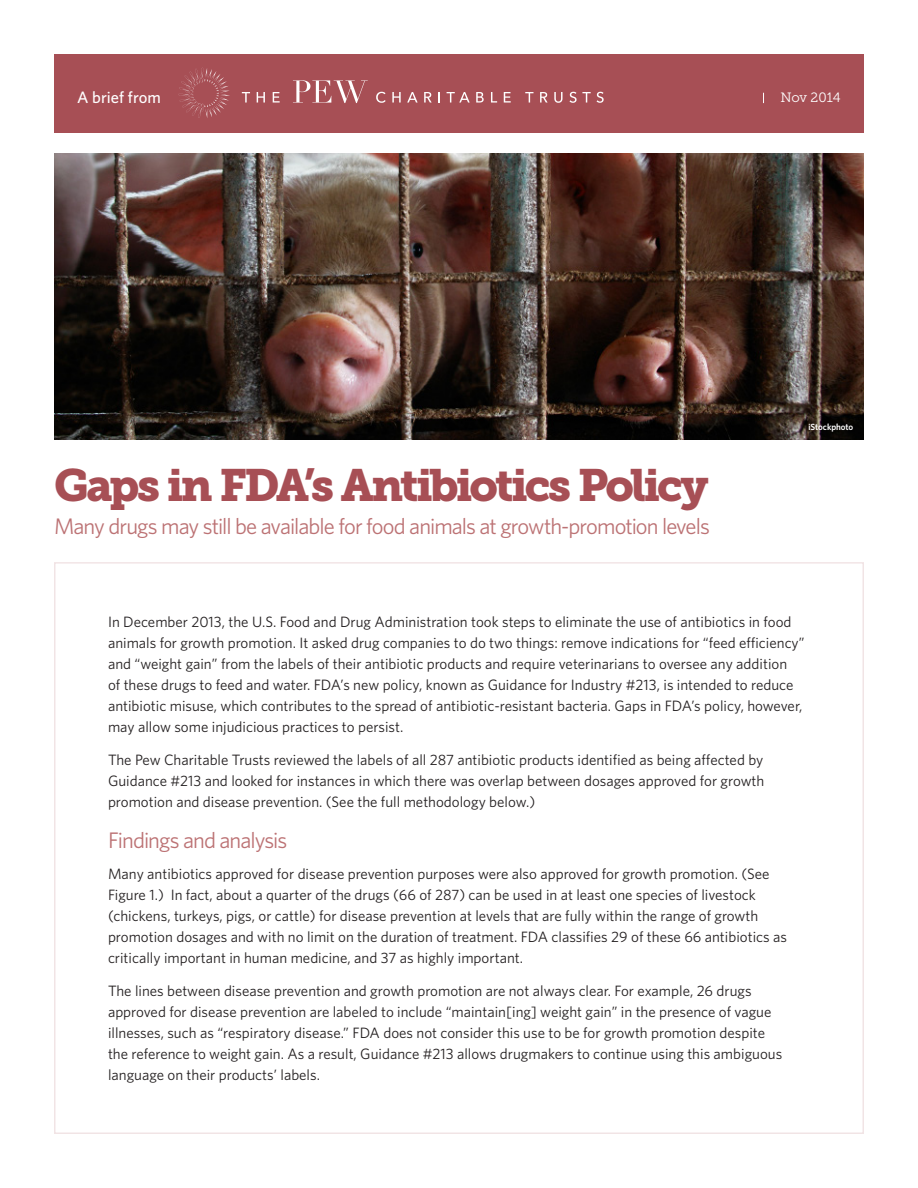
<style>
.page{position:relative;width:918px;height:1188px;background:#fff}
.page>*{position:absolute;margin:0;border:0;box-sizing:border-box;transform-origin:0 0}
.Main_title{font:45px "Museo Slab 900";letter-spacing:-.06em;color:#a74f55}
.Main_title_subhead{font:22.5px "Whitney";letter-spacing:-.045em;color:#bc7274}
.t1{font:500 16.5px "Whitney";color:#fff}
.Body{font:15px/21px "Whitney";color:#231f20}
.t2{font:13.5px "Museo Slab 300";color:#fff}
.Photo_credit{font:600 9px "Whitney";letter-spacing:-.01em;color:#fff}
</style>
<div class="page">
<div style="left:54px;top:54px;width:810px;height:78px;background:#a74f55"></div>
<svg style="left:178px;top:68px;width:52px;height:50px"></svg>
<svg style="left:242px;top:92px;width:8px;height:11px"></svg>
<svg style="left:257px;top:92px;width:8px;height:11px"></svg>
<svg style="left:273px;top:92px;width:7px;height:11px"></svg>
<svg style="left:376px;top:92px;width:10px;height:11px"></svg>
<svg style="left:392px;top:92px;width:9px;height:11px"></svg>
<svg style="left:407px;top:92px;width:11px;height:11px"></svg>
<svg style="left:424px;top:92px;width:8px;height:11px"></svg>
<svg style="left:438px;top:92px;width:2px;height:11px"></svg>
<svg style="left:447px;top:92px;width:23px;height:11px"></svg>
<svg style="left:476px;top:92px;width:8px;height:11px"></svg>
<svg style="left:491px;top:92px;width:6px;height:11px"></svg>
<svg style="left:504px;top:92px;width:7px;height:11px"></svg>
<svg style="left:525px;top:92px;width:8px;height:11px"></svg>
<svg style="left:540px;top:92px;width:8px;height:11px"></svg>
<svg style="left:554px;top:92px;width:9px;height:11px"></svg>
<svg style="left:569px;top:92px;width:22px;height:11px"></svg>
<svg style="left:597px;top:92px;width:7px;height:11px"></svg>
<svg style="left:293px;top:80px;width:75px;height:23px"></svg>
<img style="left:54px;top:153px;width:810px;height:287px">
<p class="t1" style="left:77px;top:86px;width:85px">A brief from</p>
<p class="t2" style="left:780px;top:90px;width:62px">Nov 2014</p>
<p class="Main_title" style="left:54px;top:459px;width:656px">Gaps in FDA’s Antibiotics Policy</p>
<p class="Main_title_subhead" style="left:54px;top:511px;width:657px">Many drugs may still be available for food animals at growth-promotion levels</p>
<p class="Photo_credit" style="left:809px;top:421px;width:46px">iStockphoto</p>
<p class="Body" style="left:108px;top:611px;width:698px">In December 2013, the U.S. Food and Drug Administration took steps to eliminate the use of antibiotics in food animals for growth promotion. It asked drug companies to do two things: remove indications for “feed efficiency” and “weight gain” from the labels of their antibiotic products and require veterinarians to oversee any addition<br>of these drugs to feed and water. FDA’s new policy, known as Guidance for Industry #213, is intended to reduce antibiotic misuse, which contributes to the spread of antibiotic-resistant bacteria. Gaps in FDA’s policy, however, may allow some injudicious practices to persist.</p>
<p class="Body" style="left:108px;top:749px;width:658px;text-align:justify">The Pew Charitable Trusts reviewed the labels of all 287 antibiotic products identified as being affected by Guidance #213 and looked for instances in which there was overlap between dosages approved for growth promotion and disease prevention. (See the full methodology below.)</p>
<h2 class="Main_title_subhead" style="left:108px;top:825px;width:181px">Findings and analysis</h2>
<p class="Body" style="left:108px;top:863px;width:681px">Many antibiotics approved for disease prevention purposes were also approved for growth promotion. (See Figure 1.) In fact, about a quarter of the drugs (66 of 287) can be used in at least one species of livestock (chickens, turkeys, pigs, or cattle) for disease prevention at levels that are fully within the range of growth promotion dosages and with no limit on the duration of treatment. FDA classifies 29 of these 66 antibiotics as critically important in human medicine, and 37 as highly important.</p>
<p class="Body" style="left:108px;top:980px;width:676px">The lines between disease prevention and growth promotion are not always clear. For example, 26 drugs approved for disease prevention are labeled to include “maintain[ing] weight gain” in the presence of vague illnesses, such as “respiratory disease.” FDA does not consider this use to be for growth promotion despite the reference to weight gain. As a result, Guidance #213 allows drugmakers to continue using this ambiguous language on their products’ labels.</p>
</div>
